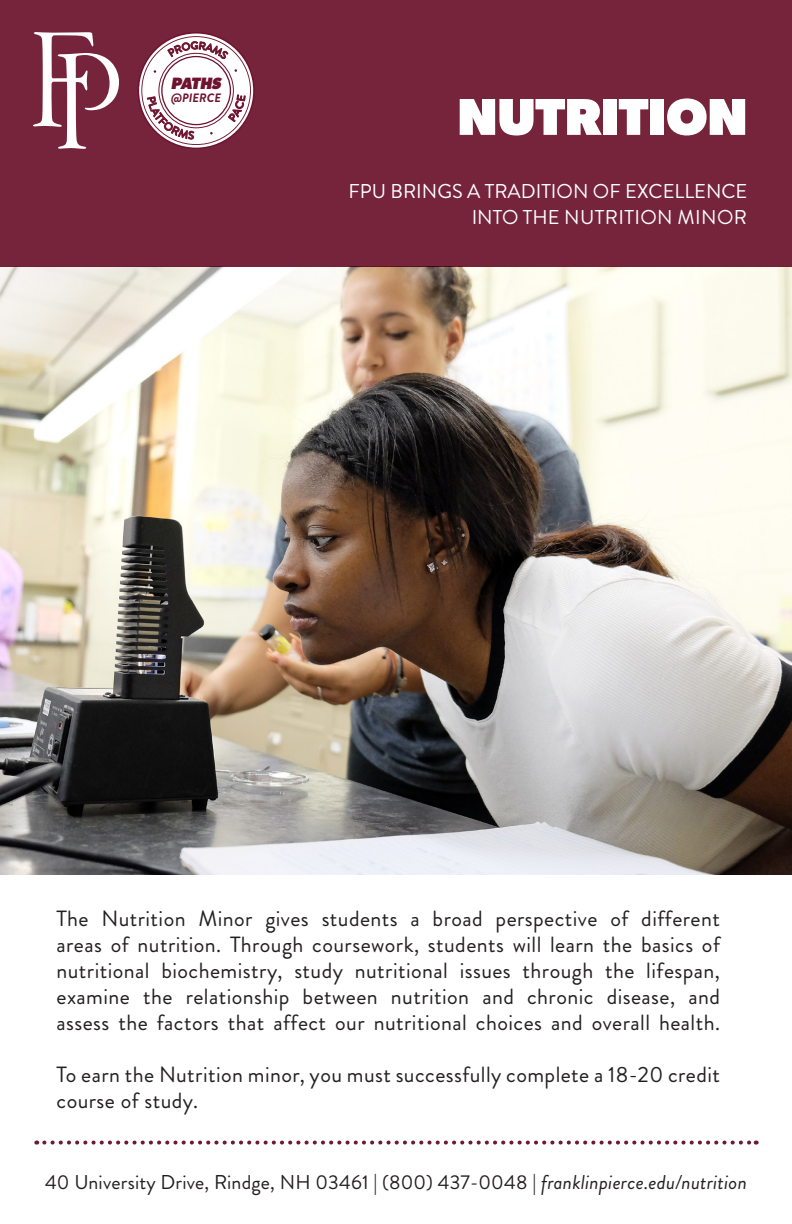
<style>
.page{position:relative;width:792px;height:1224px;background:#fff}
.page>*{position:absolute;margin:0;border:0;box-sizing:border-box;transform-origin:0 0}
.t1{font:800 52px "Gibson";color:#fff}
.t2{font:22px/26px "Brandon Grotesque";letter-spacing:.02em;color:#231f20;text-align:justify}
.t3{font:20px "Brandon Grotesque";letter-spacing:.01em;color:#231f20}
.t4{font:20px "Brandon Grotesque";color:#fff}
.t5{font:20px "Brandon Grotesque";letter-spacing:.02em;color:#fff}
.t6{font:italic 800 16.4px "Gibson";letter-spacing:-.025em;color:#6f1430}
.t7{font:italic 700 12.2px "Brandon Grotesque";color:#6f1430}
.s1{font-style:italic}
</style>
<div class="page">
<svg style="left:44px;top:1141px;width:713px;height:4px"></svg>
<img style="left:0;top:266px;width:792px;height:608px">
<div style="left:0;top:0;width:792px;height:266px;background:#76243b"></div>
<svg style="left:33px;top:32px;width:86px;height:117px"></svg>
<svg style="left:138px;top:32px;width:117px;height:117px"></svg>
<p class="t6" style="left:171px;top:74px;width:51px">PATHS</p>
<p class="t7" style="left:171px;top:89px;width:51px">@PIERCE</p>
<p class="t1" style="left:457px;top:86px;width:292px">NUTRITION</p>
<p class="t4" style="left:348px;top:177px;width:400px">FPU BRINGS A TRADITION OF EXCELLENCE</p>
<p class="t5" style="left:472px;top:203px;width:277px">INTO THE NUTRITION MINOR</p>
<p class="t2" style="left:57px;top:906px;width:665px">The Nutrition Minor gives students a broad perspective of different areas of nutrition. Through coursework, students will learn the basics of nutritional biochemistry, study nutritional issues through the lifespan, examine the relationship between nutrition and chronic disease, and assess the factors that affect our nutritional choices and overall health.</p>
<p class="t2" style="left:57px;top:1062px;width:665px">To earn the Nutrition minor, you must successfully complete a 18-20 credit course of study.</p>
<p class="t3" style="left:45px;top:1169px;width:703px">40 University Drive, Rindge, NH 03461 | (800) 437-0048 | <span class="s1">franklinpierce.edu/nutrition</span></p>
</div>
